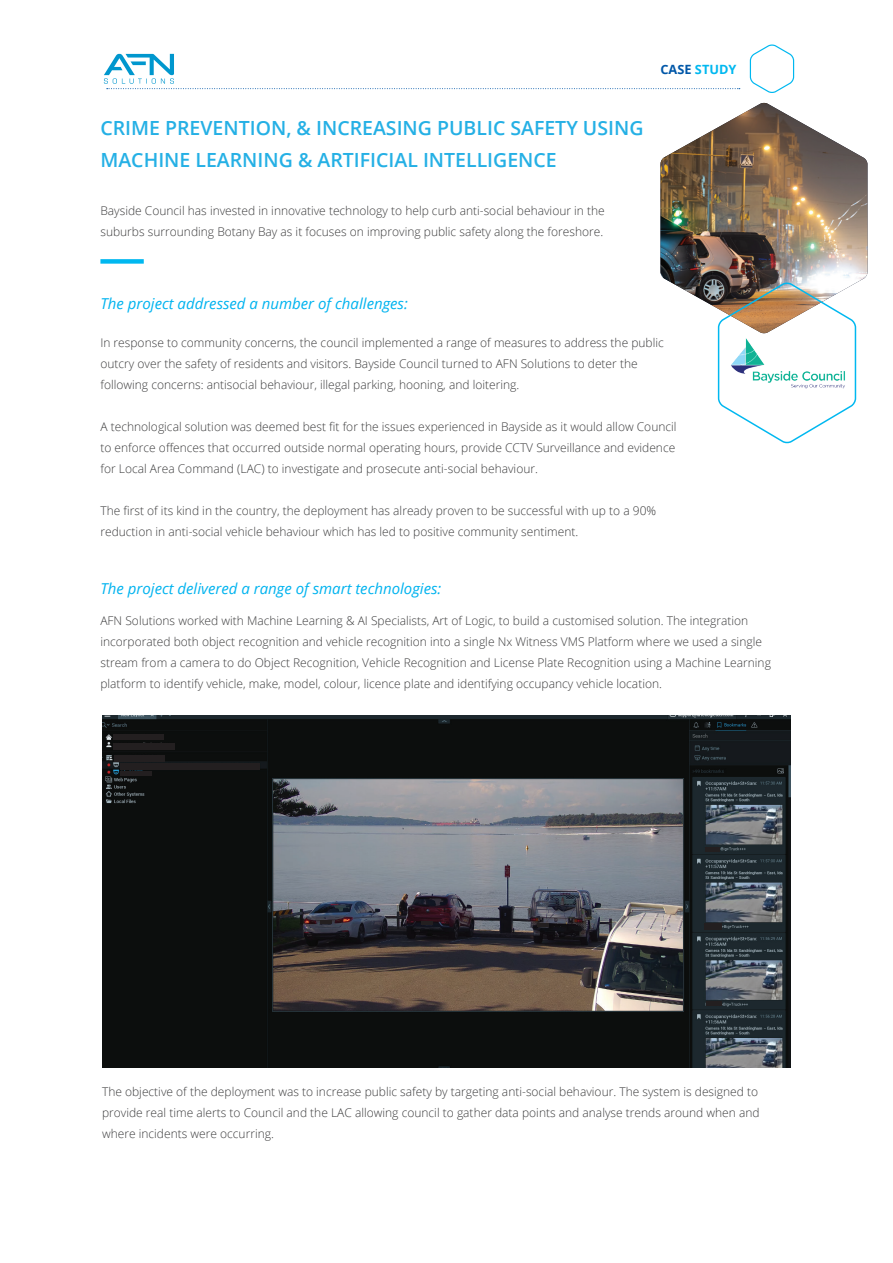
<style>
.page{position:relative;width:893px;height:1263px;background:#fff}
.page>*{position:absolute;margin:0;border:0;box-sizing:border-box;transform-origin:0 0}
.t1{font:600 19.5px/31.8px "Open Sans";color:#25b0e5}
.t2{font:italic 15px "Open Sans";color:#00b3ef}
.t3{font:700 12.75px "Open Sans";color:#00b8f0}
.t4{font:300 12px/21px "Open Sans";color:#3c3c3d}
.s1{color:#0157a8}
</style>
<div class="page">
<svg style="left:749px;top:44px;width:46px;height:49px"></svg>
<svg style="left:104px;top:54px;width:636px;height:35px"></svg>
<div style="left:100px;top:259px;width:44px;height:5px;background:#00b8f0"></div>
<img style="left:660px;top:103px;width:207px;height:205px">
<svg style="left:717px;top:281px;width:140px;height:163px"></svg>
<img style="left:730px;top:337px;width:117px;height:52px">
<img style="left:102px;top:716px;width:689px;height:351px">
<hr style="left:320px;top:920px;width:12px;height:4px;background:#231f20">
<hr style="left:421px;top:921px;width:12px;height:4px;background:#231f20">
<hr style="left:537px;top:923px;width:12px;height:4px;background:#231f20">
<hr style="left:705px;top:847px;width:14px;height:4px;background:#231f20">
<div style="left:704px;top:923px;width:18px;height:6px;background:#231f20"></div>
<div style="left:706px;top:1001px;width:16px;height:5px;background:#231f20"></div>
<div style="left:114px;top:734px;width:50px;height:6px;background:#231f20"></div>
<div style="left:114px;top:743px;width:61px;height:6px;background:#231f20"></div>
<div style="left:114px;top:755px;width:51px;height:7px;background:#231f20"></div>
<div style="left:120px;top:763px;width:140px;height:7px;background:#231f20"></div>
<hr style="left:120px;top:771px;width:32px;height:4px;background:#231f20">
<h1 class="t1" style="left:100px;top:112px;width:545px">CRIME PREVENTION, &amp; INCREASING PUBLIC SAFETY USING<br>MACHINE LEARNING &amp; ARTIFICIAL INTELLIGENCE</h1>
<p class="t4" style="left:100px;top:200px;width:506px">Bayside Council has invested in innovative technology to help curb anti-social behaviour in the suburbs surrounding Botany Bay as it focuses on improving public safety along the foreshore.</p>
<p class="t3" style="left:660px;top:61px;width:77px"><span class="s1">CASE</span> STUDY</p>
<p class="t2" style="left:100px;top:293px;width:309px">The project addressed a number of challenges:</p>
<p class="t4" style="left:100px;top:332px;width:565px">In response to community concerns, the council implemented a range of measures to address the public outcry over the safety of residents and visitors. Bayside Council turned to AFN Solutions to deter the following concerns: antisocial behaviour, illegal parking, hooning, and loitering.</p>
<p class="t4" style="left:100px;top:416px;width:578px;text-align:justify">A technological solution was deemed best fit for the issues experienced in Bayside as it would allow Council to enforce offences that occurred outside normal operating hours, provide CCTV Surveillance and evidence for Local Area Command (LAC) to investigate and prosecute anti-social behaviour.</p>
<p class="t4" style="left:100px;top:500px;width:557px">The first of its kind in the country, the deployment has already proven to be successful with up to a 90% reduction in anti-social vehicle behaviour which has led to positive community sentiment.</p>
<p class="t2" style="left:100px;top:578px;width:342px">The project delivered a range of smart technologies:</p>
<p class="t4" style="left:100px;top:610px;width:672px">AFN Solutions worked with Machine Learning &amp; AI Specialists, Art of Logic, to build a customised solution. The integration incorporated both object recognition and vehicle recognition into a single Nx Witness VMS Platform where we used a single stream from a camera to do Object Recognition, Vehicle Recognition and License Plate Recognition using a Machine Learning platform to identify vehicle, make, model, colour, licence plate and identifying occupancy vehicle location.</p>
<p class="t4" style="left:102px;top:1081px;width:659px">The objective of the deployment was to increase public safety by targeting anti-social behaviour. The system is designed to provide real time alerts to Council and the LAC allowing council to gather data points and analyse trends around when and where incidents were occurring.</p>
</div>
